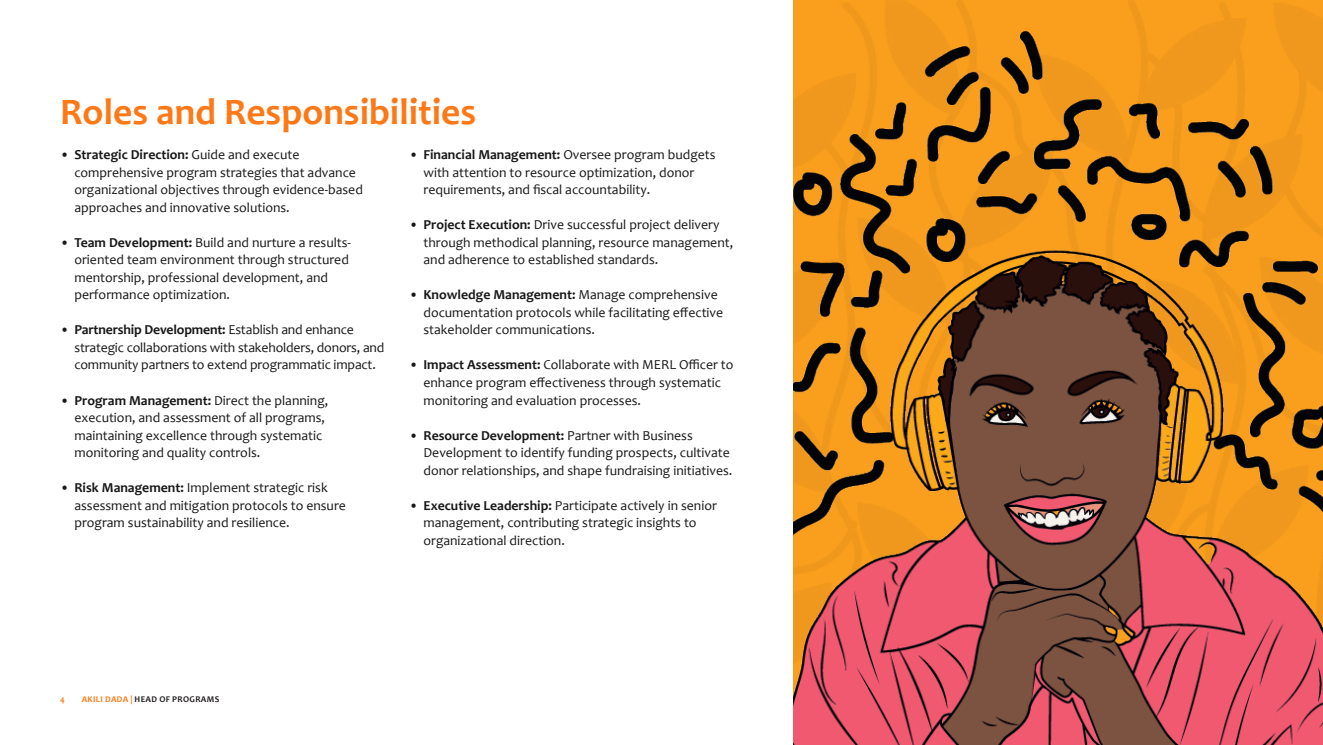
<style>
.page{position:relative;width:1323px;height:745px;background:#fff}
.page>*{position:absolute;margin:0;border:0;box-sizing:border-box;transform-origin:0 0}
.t1{font:700 37.5px "Candara";color:#fd7917}
.t2{font:13.75px/17.5px "Candara";color:#171717}
.t3{font:700 8.75px "Candara";letter-spacing:.04em;color:#231f20}
.t4{font:700 8.75px "Candara";color:#fd7917}
.s1{font-weight:700}
.s2{color:#fd7917}
</style>
<div class="page">
<img style="left:794px;top:0;width:529px;height:32px">
<img style="left:794px;top:32px;width:529px;height:712px">
<h2 class="t1" style="left:60px;top:89px;width:417px">Roles and Responsibilities</h2>
<p class="t2" style="left:74px;top:146px;width:290px;text-indent:-14px"><span class="s1">• Strategic Direction:</span> Guide and execute comprehensive program strategies that advance organizational objectives through evidence-based approaches and innovative solutions.</p>
<p class="t2" style="left:74px;top:233px;width:278px;text-indent:-14px"><span class="s1">• Team Development:</span> Build and nurture a results&shy;oriented team environment through structured mentorship, professional development, and performance optimization.</p>
<p class="t2" style="left:74px;top:321px;width:312px;text-indent:-14px"><span class="s1">• Partnership Development:</span> Establish and enhance strategic collaborations with stakeholders, donors, and community partners to extend programmatic impact.</p>
<p class="t2" style="left:74px;top:391px;width:255px;text-indent:-14px"><span class="s1">• Program Management:</span> Direct the planning, execution, and assessment of all programs, maintaining excellence through systematic monitoring and quality controls.</p>
<p class="t2" style="left:74px;top:478px;width:273px;text-indent:-14px"><span class="s1">• Risk Management:</span> Implement strategic risk assessment and mitigation protocols to ensure program sustainability and resilience.</p>
<p class="t2" style="left:423px;top:146px;width:294px;text-indent:-14px"><span class="s1">• Financial Management:</span> Oversee program budgets with attention to resource optimization, donor requirements, and fiscal accountability.</p>
<p class="t2" style="left:423px;top:216px;width:311px;text-indent:-14px"><span class="s1">• Project Execution:</span> Drive successful project delivery through methodical planning, resource management, and adherence to established standards.</p>
<p class="t2" style="left:423px;top:286px;width:301px;text-indent:-14px"><span class="s1">• Knowledge Management:</span> Manage comprehensive documentation protocols while facilitating effective stakeholder communications.</p>
<p class="t2" style="left:423px;top:356px;width:312px;text-indent:-14px"><span class="s1">• Impact Assessment:</span> Collaborate with MERL Officer to enhance program effectiveness through systematic monitoring and evaluation processes.</p>
<p class="t2" style="left:423px;top:426px;width:310px;text-indent:-14px"><span class="s1">• Resource Development:</span> Partner with Business<br>Development to identify funding prospects, cultivate donor relationships, and shape fundraising initiatives.</p>
<p class="t2" style="left:423px;top:496px;width:295px;text-indent:-14px"><span class="s1">• Executive Leadership:</span> Participate actively in senior management, contributing strategic insights to organizational direction.</p>
<p class="t4" style="left:60px;top:693px;width:6px">4</p>
<p class="t3" style="left:82px;top:693px;width:139px"><span class="s2">AKILI DADA |</span> HEAD OF PROGRAMS</p>
</div>
